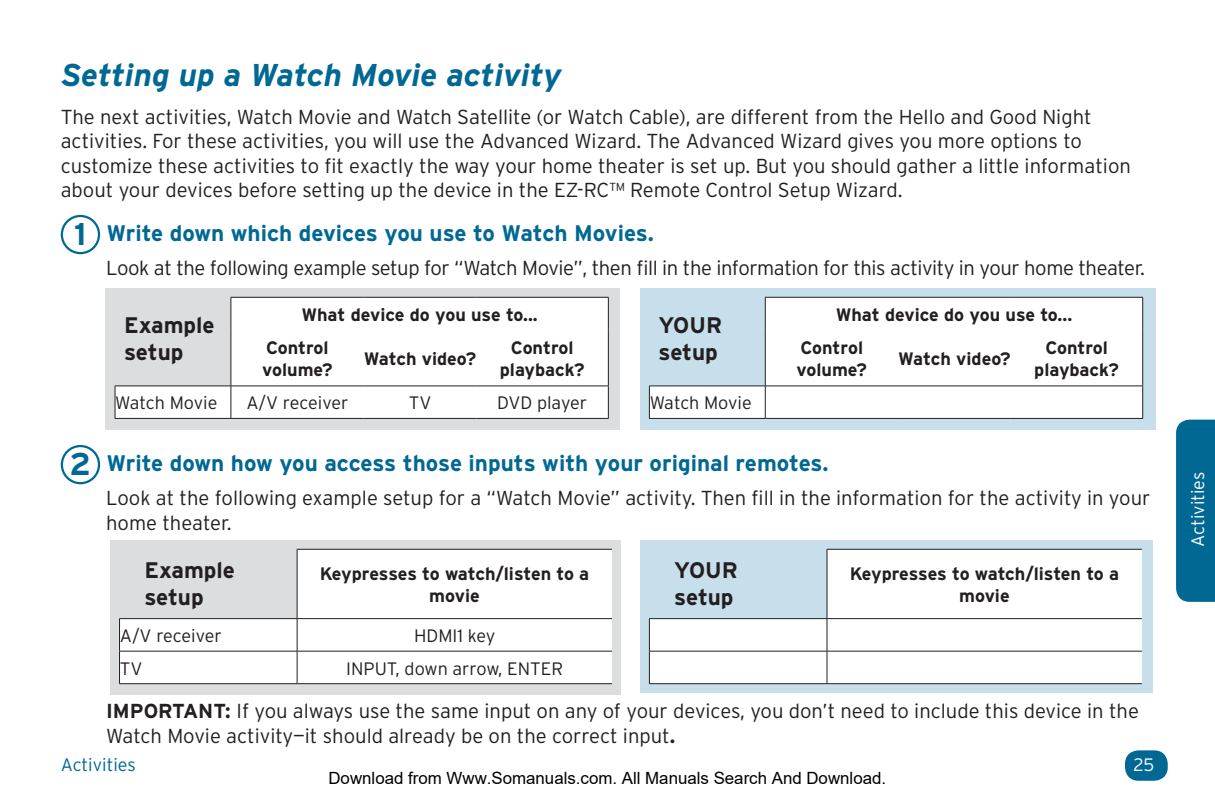
<style>
.page{position:relative;width:1215px;height:810px;background:#fff}
.page>*{position:absolute;margin:0;border:0;box-sizing:border-box;transform-origin:0 0}
.t1{font:italic 700 31.5px "Interstate";color:#006893}
.t2{font:700 22.5px "Interstate";color:#006893}
.t3{font:700 22.5px/27px "Interstate";color:#231f20}
.t4{font:300 20.25px/24.3px "Interstate";color:#231f20}
.t5{font:300 20.25px "Interstate";letter-spacing:-.02em;color:#231f20}
.t6{font:700 18px/21.6px "Interstate";color:#231f20;text-align:center}
.t7{font:300 18px "Interstate";color:#231f20}
.t8{font:300 18px "Interstate";color:#fff}
.t9{font:300 18px "Interstate";color:#006893}
.t10{font:16.88px "Arial";color:#000}
.s1{font-size:31.5px}
.s2{font-weight:700}
</style>
<div class="page">
<div style="left:1125px;top:750px;width:43px;height:31px;background:#006893;border-radius:14px"></div>
<div style="left:1176px;top:420px;width:39px;height:182px;background:#006893"></div>
<div style="left:61px;top:215px;width:39px;height:39px;border:2px solid #006893;border-radius:50%"></div>
<div style="left:106px;top:288px;width:514px;height:142px;background:#dcdddf"></div>
<svg style="left:115px;top:297px;width:493px;height:121px;fill:#fff"></svg>
<hr style="left:115px;top:386px;width:116px;height:1px;background:#231f20">
<hr style="left:231px;top:386px;width:133px;height:1px;background:#231f20">
<hr style="left:364px;top:386px;width:112px;height:1px;background:#231f20">
<hr style="left:476px;top:386px;width:133px;height:1px;background:#231f20">
<hr style="left:231px;top:297px;width:133px;height:1px;background:#231f20">
<hr style="left:231px;top:298px;width:1px;height:32px;background:#231f20">
<hr style="left:364px;top:297px;width:112px;height:1px;background:#231f20">
<hr style="left:476px;top:297px;width:133px;height:1px;background:#231f20">
<hr style="left:608px;top:298px;width:1px;height:32px;background:#231f20">
<hr style="left:231px;top:330px;width:1px;height:56px;background:#231f20">
<hr style="left:608px;top:330px;width:1px;height:56px;background:#231f20">
<hr style="left:608px;top:386px;width:1px;height:32px;background:#231f20">
<hr style="left:231px;top:418px;width:133px;height:1px;background:#231f20">
<hr style="left:364px;top:418px;width:112px;height:1px;background:#231f20">
<hr style="left:476px;top:418px;width:133px;height:1px;background:#231f20">
<hr style="left:115px;top:386px;width:1px;height:32px;background:#231f20">
<hr style="left:231px;top:386px;width:1px;height:32px;background:#231f20">
<hr style="left:115px;top:418px;width:116px;height:1px;background:#231f20">
<div style="left:640px;top:288px;width:515px;height:142px;background:#c7dfeb"></div>
<svg style="left:649px;top:297px;width:493px;height:121px;fill:#fff"></svg>
<hr style="left:649px;top:386px;width:116px;height:1px;background:#231f20">
<hr style="left:765px;top:386px;width:133px;height:1px;background:#231f20">
<hr style="left:898px;top:386px;width:113px;height:1px;background:#231f20">
<hr style="left:1011px;top:386px;width:132px;height:1px;background:#231f20">
<hr style="left:765px;top:297px;width:133px;height:1px;background:#231f20">
<hr style="left:765px;top:298px;width:1px;height:32px;background:#231f20">
<hr style="left:898px;top:297px;width:113px;height:1px;background:#231f20">
<hr style="left:1011px;top:297px;width:132px;height:1px;background:#231f20">
<hr style="left:1142px;top:298px;width:1px;height:32px;background:#231f20">
<hr style="left:765px;top:330px;width:1px;height:56px;background:#231f20">
<hr style="left:1142px;top:330px;width:1px;height:56px;background:#231f20">
<hr style="left:1142px;top:386px;width:1px;height:32px;background:#231f20">
<hr style="left:765px;top:418px;width:133px;height:1px;background:#231f20">
<hr style="left:898px;top:418px;width:113px;height:1px;background:#231f20">
<hr style="left:1011px;top:418px;width:132px;height:1px;background:#231f20">
<hr style="left:649px;top:386px;width:1px;height:32px;background:#231f20">
<hr style="left:765px;top:386px;width:1px;height:32px;background:#231f20">
<hr style="left:649px;top:418px;width:116px;height:1px;background:#231f20">
<div style="left:61px;top:445px;width:39px;height:39px;border:2px solid #006893;border-radius:50%"></div>
<div style="left:110px;top:540px;width:511px;height:154px;background:#dcdddf"></div>
<svg style="left:120px;top:549px;width:492px;height:134px;fill:#fff"></svg>
<hr style="left:119px;top:618px;width:178px;height:1px;background:#231f20">
<hr style="left:297px;top:618px;width:315px;height:1px;background:#231f20">
<hr style="left:297px;top:549px;width:315px;height:1px;background:#231f20">
<hr style="left:297px;top:550px;width:1px;height:68px;background:#231f20">
<hr style="left:297px;top:651px;width:315px;height:1px;background:#231f20">
<hr style="left:297px;top:683px;width:315px;height:1px;background:#231f20">
<hr style="left:119px;top:619px;width:1px;height:32px;background:#231f20">
<hr style="left:297px;top:619px;width:1px;height:32px;background:#231f20">
<hr style="left:119px;top:651px;width:178px;height:1px;background:#231f20">
<hr style="left:119px;top:651px;width:1px;height:32px;background:#231f20">
<hr style="left:297px;top:651px;width:1px;height:32px;background:#231f20">
<hr style="left:119px;top:683px;width:178px;height:1px;background:#231f20">
<div style="left:640px;top:540px;width:513px;height:153px;background:#c7dfeb"></div>
<svg style="left:650px;top:549px;width:492px;height:134px;fill:#fff"></svg>
<hr style="left:649px;top:618px;width:178px;height:1px;background:#231f20">
<hr style="left:827px;top:618px;width:315px;height:1px;background:#231f20">
<hr style="left:827px;top:549px;width:315px;height:1px;background:#231f20">
<hr style="left:827px;top:550px;width:1px;height:68px;background:#231f20">
<hr style="left:827px;top:651px;width:315px;height:1px;background:#231f20">
<hr style="left:827px;top:683px;width:315px;height:1px;background:#231f20">
<hr style="left:649px;top:619px;width:1px;height:32px;background:#231f20">
<hr style="left:827px;top:619px;width:1px;height:32px;background:#231f20">
<hr style="left:649px;top:651px;width:178px;height:1px;background:#231f20">
<hr style="left:649px;top:651px;width:1px;height:32px;background:#231f20">
<hr style="left:827px;top:651px;width:1px;height:32px;background:#231f20">
<hr style="left:649px;top:683px;width:178px;height:1px;background:#231f20">
<h1 class="t1" style="left:61px;top:58px;width:502px">Setting up a Watch Movie activity</h1>
<p class="t4" style="left:61px;top:105px;width:1072px">The next activities, Watch Movie and Watch Satellite (or Watch Cable), are different from the Hello and Good Night activities. For these activities, you will use the Advanced Wizard. The Advanced Wizard gives you more options to customize these activities to fit exactly the way your home theater is set up. But you should gather a little information about your devices before setting up the device in the EZ-RC™ Remote Control Setup Wizard.</p>
<p class="t2" style="left:74px;top:220px;width:581px"><span class="s1">1</span> Write down which devices you use to Watch Movies.</p>
<p class="t5" style="left:106px;top:257px;width:1040px">Look at the following example setup for “Watch Movie”, then fill in the information for this activity in your home theater.</p>
<p class="t6" style="left:266px;top:298px;width:273px;line-height:33.5px;text-align:left;text-indent:35px">What device do you use to...<br>Control</p>
<p class="t6" style="left:262px;top:359px;width:72px">volume?</p>
<p class="t3" style="left:124px;top:311px;width:92px">Example setup</p>
<p class="t6" style="left:801px;top:298px;width:273px;line-height:33.5px;text-align:left;text-indent:35px">What device do you use to...<br>Control</p>
<p class="t6" style="left:797px;top:359px;width:72px">volume?</p>
<p class="t3" style="left:659px;top:311px;width:65px">YOUR setup</p>
<p class="t6" style="left:364px;top:348px;width:114px">Watch video?</p>
<p class="t6" style="left:500px;top:337px;width:86px">Control playback?</p>
<p class="t6" style="left:898px;top:348px;width:114px">Watch video?</p>
<p class="t6" style="left:1034px;top:337px;width:86px">Control playback?</p>
<p class="t7" style="left:115px;top:393px;width:104px">Watch Movie</p>
<p class="t7" style="left:246px;top:393px;width:104px">A/V receiver</p>
<p class="t7" style="left:409px;top:393px;width:24px">TV</p>
<p class="t7" style="left:497px;top:393px;width:92px">DVD player</p>
<p class="t7" style="left:650px;top:393px;width:104px">Watch Movie</p>
<p class="t2" style="left:70px;top:450px;width:760px"><span class="s1">2</span> Write down how you access those inputs with your original remotes.</p>
<p class="t4" style="left:106px;top:486px;width:1046px">Look at the following example setup for a “Watch Movie” activity. Then fill in the information for the activity in your home theater.</p>
<p class="t6" style="left:320px;top:563px;width:271px">Keypresses to watch/listen to a movie</p>
<p class="t7" style="left:120px;top:626px;width:104px">A/V receiver</p>
<p class="t7" style="left:414px;top:626px;width:83px">HDMI1 key</p>
<p class="t7" style="left:120px;top:658px;width:24px">TV</p>
<p class="t7" style="left:346px;top:658px;width:218px">INPUT, down arrow, ENTER</p>
<p class="t3" style="left:144px;top:556px;width:92px">Example setup</p>
<p class="t6" style="left:850px;top:563px;width:271px">Keypresses to watch/listen to a movie</p>
<p class="t3" style="left:674px;top:556px;width:65px">YOUR setup</p>
<p class="t4" style="left:106px;top:699px;width:1034px"><span class="s2">IMPORTANT:</span> If you always use the same input on any of your devices, you don’t need to include this device in the<br>Watch Movie activity—it should already be on the correct input<span class="s2">.</span></p>
<p class="t10" style="left:328px;top:769px;width:559px">Download from Www.Somanuals.com. All Manuals Search And Download.</p>
<p class="t9" style="left:61px;top:754px;width:77px">Activities</p>
<p class="t8" style="left:1134px;top:754px;width:22px">25</p>
<p class="t8" style="left:1188px;top:547px;width:77px;rotate:-90deg">Activities</p>
</div>
